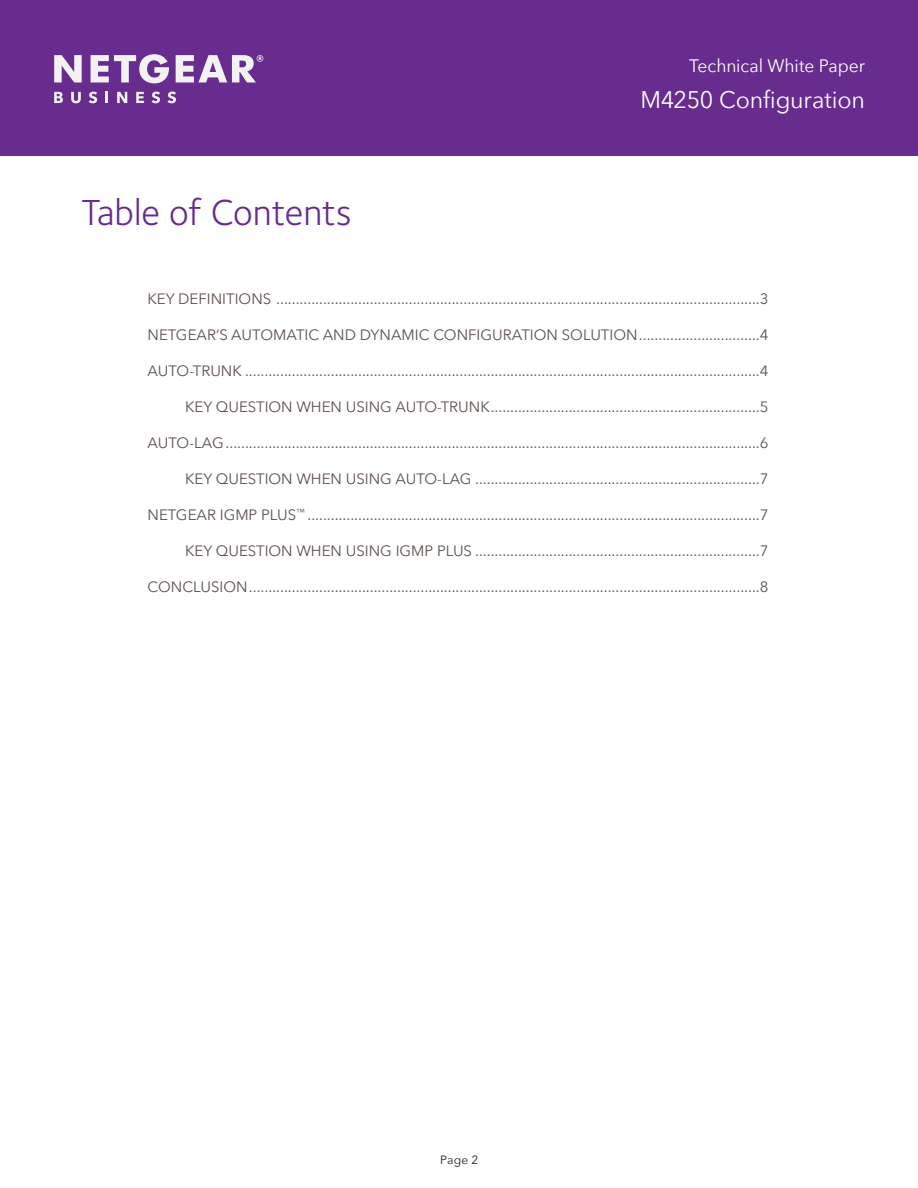
<style>
.page{position:relative;width:918px;height:1188px;background:#fff}
.page>*{position:absolute;margin:0;border:0;box-sizing:border-box;transform-origin:0 0}
.t1{font:37.5px "Foundry Sterling";color:#662d8e}
.t2{font:24px "Avenir Next";letter-spacing:-.01em;color:#fff}
.t3{font:18px "Avenir Next";letter-spacing:-.005em;color:#fff}
.t4{font:15px "Avenir Next";color:#5d514e}
.t5{font:12px "Avenir Next";color:#231f20}
</style>
<div class="page">
<div style="left:0;top:0;width:918px;height:156px;background:#672c8e"></div>
<svg style="left:54px;top:92px;width:9px;height:11px"></svg>
<svg style="left:71px;top:92px;width:10px;height:11px"></svg>
<svg style="left:89px;top:92px;width:8px;height:11px"></svg>
<svg style="left:106px;top:92px;width:2px;height:11px"></svg>
<svg style="left:117px;top:92px;width:10px;height:11px"></svg>
<svg style="left:136px;top:92px;width:8px;height:11px"></svg>
<svg style="left:152px;top:92px;width:8px;height:11px"></svg>
<svg style="left:167px;top:92px;width:9px;height:11px"></svg>
<svg style="left:176px;top:55px;width:87px;height:27px"></svg>
<svg style="left:91px;top:54px;width:78px;height:29px"></svg>
<svg style="left:54px;top:55px;width:28px;height:27px"></svg>
<p class="t1" style="left:81px;top:191px;width:272px">Table of Contents</p>
<p class="t3" style="left:689px;top:51px;width:177px">Technical White Paper</p>
<h2 class="t2" style="left:640px;top:79px;width:226px">M4250 Configuration</h2>
<p class="t4" style="left:148px;top:286px;width:623px">KEY DEFINITIONS ............................................................................................................................3</p>
<p class="t4" style="left:148px;top:322px;width:623px">NETGEAR’S AUTOMATIC AND DYNAMIC CONFIGURATION SOLUTION...............................4</p>
<p class="t4" style="left:148px;top:358px;width:623px">AUTO-TRUNK ....................................................................................................................................4</p>
<p class="t4" style="left:185px;top:394px;width:585px">KEY QUESTION WHEN USING AUTO-TRUNK.....................................................................5</p>
<p class="t4" style="left:148px;top:430px;width:623px">AUTO-LAG.........................................................................................................................................6</p>
<p class="t4" style="left:185px;top:466px;width:585px">KEY QUESTION WHEN USING AUTO-LAG .........................................................................7</p>
<p class="t4" style="left:148px;top:502px;width:623px">NETGEAR IGMP PLUS<sup>™</sup> ....................................................................................................................7</p>
<p class="t4" style="left:185px;top:538px;width:585px">KEY QUESTION WHEN USING IGMP PLUS .........................................................................7</p>
<p class="t4" style="left:148px;top:574px;width:623px">CONCLUSION...................................................................................................................................8</p>
<p class="t5" style="left:440px;top:1150px;width:40px">Page 2</p>
</div>
